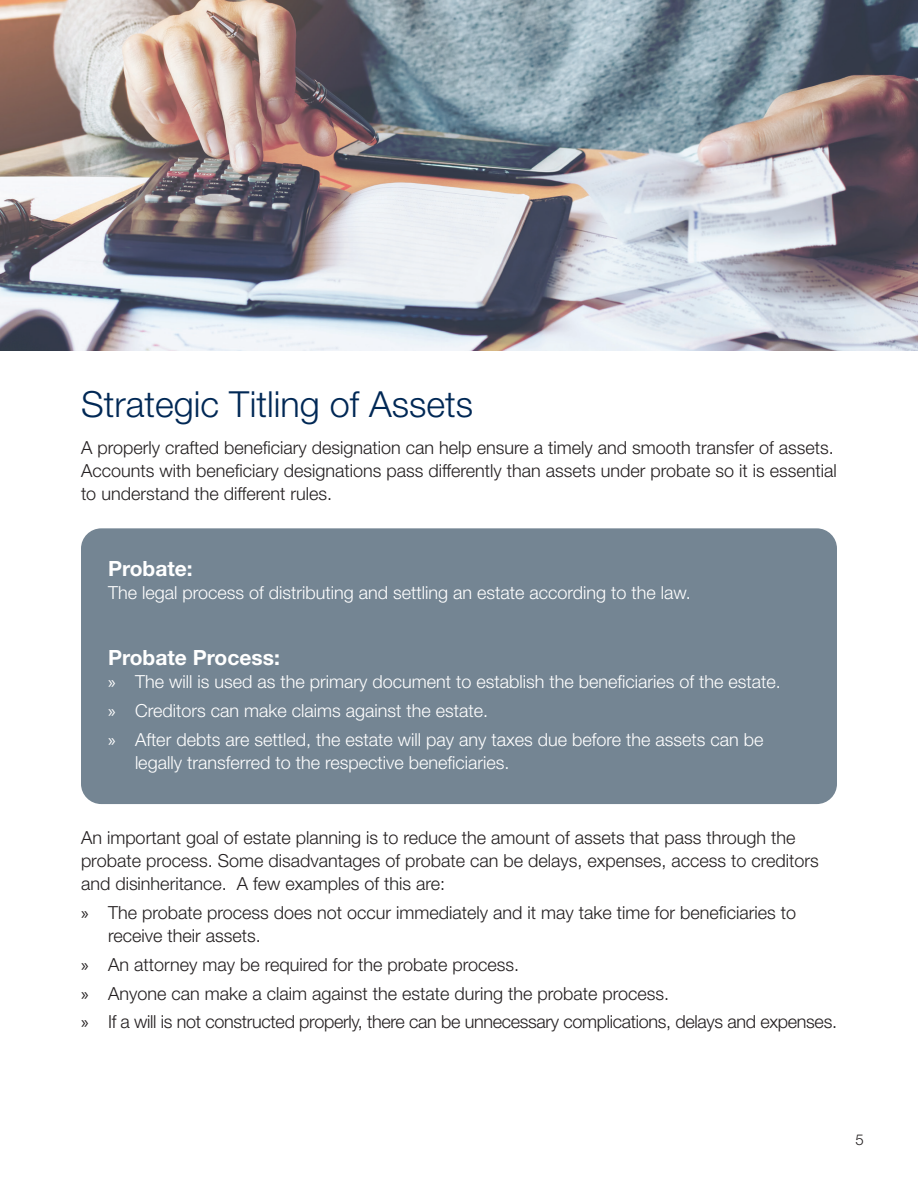
<style>
.page{position:relative;width:918px;height:1188px;background:#fff}
.page>*{position:absolute;margin:0;border:0;box-sizing:border-box;transform-origin:0 0}
.Section_Heading{font:300 36px "Helvetica Neue LT Std";color:#002855}
.t1{font:700 21px "Helvetica Neue LT Std";color:#fff}
.Paragraph_Text{font:300 18px/23.2px "Helvetica Neue LT Std";color:#231f20}
.Paragraph_Text-2{font:300 18px/23.2px "Helvetica Neue LT Std";color:#fff}
.Paragraph_Text-3{font:300 18px "Helvetica Neue LT Std";letter-spacing:-.02em;color:#231f20}
.t2{font:300 15px "Helvetica Neue LT Std";color:#231f20}
.s1{font-family:"Myriad Pro";font-weight:400}
</style>
<div class="page">
<div style="left:81px;top:528px;width:756px;height:276px;background:#748593;border-radius:20px"></div>
<img style="left:0;top:0;width:918px;height:351px">
<p class="Section_Heading" style="left:81px;top:382px;width:394px">Strategic Titling of Assets</p>
<p class="Paragraph_Text" style="left:81px;top:436px;width:757px">A properly crafted beneficiary designation can help ensure a timely and smooth transfer of assets.<br>Accounts with beneficiary designations pass differently than assets under probate so it is essential to understand the different rules.</p>
<p class="t1" style="left:108px;top:556px;width:86px">Probate:</p>
<p class="Paragraph_Text-2" style="left:108px;top:581px;width:584px">The legal process of distributing and settling an estate according to the law.</p>
<p class="t1" style="left:108px;top:645px;width:173px">Probate Process:</p>
<p class="Paragraph_Text-2" style="left:108px;top:670px;width:674px"><span class="s1">»</span> The will is used as the primary document to establish the beneficiaries of the estate.</p>
<p class="Paragraph_Text-2" style="left:108px;top:699px;width:382px"><span class="s1">»</span> Creditors can make claims against the estate.</p>
<p class="Paragraph_Text-2" style="left:135px;top:727px;width:630px;text-indent:-27px"><span class="s1">»</span> After debts are settled, the estate will pay any taxes due before the assets can be legally transferred to the respective beneficiaries.</p>
<p class="Paragraph_Text" style="left:81px;top:826px;width:739px">An important goal of estate planning is to reduce the amount of assets that pass through the probate process. Some disadvantages of probate can be delays, expenses, access to creditors and disinheritance. A few examples of this are:</p>
<p class="Paragraph_Text" style="left:108px;top:901px;width:690px;text-indent:-27px"><span class="s1">»</span> The probate process does not occur immediately and it may take time for beneficiaries to receive their assets.</p>
<p class="Paragraph_Text" style="left:81px;top:953px;width:440px"><span class="s1">»</span> An attorney may be required for the probate process.</p>
<p class="Paragraph_Text" style="left:81px;top:981px;width:590px"><span class="s1">»</span> Anyone can make a claim against the estate during the probate process.</p>
<p class="Paragraph_Text-3" style="left:81px;top:1011px;width:758px"><span class="s1">»</span> If a will is not constructed properly, there can be unnecessary complications, delays and expenses.</p>
<p class="t2" style="left:856px;top:1130px;width:10px">5</p>
</div>
